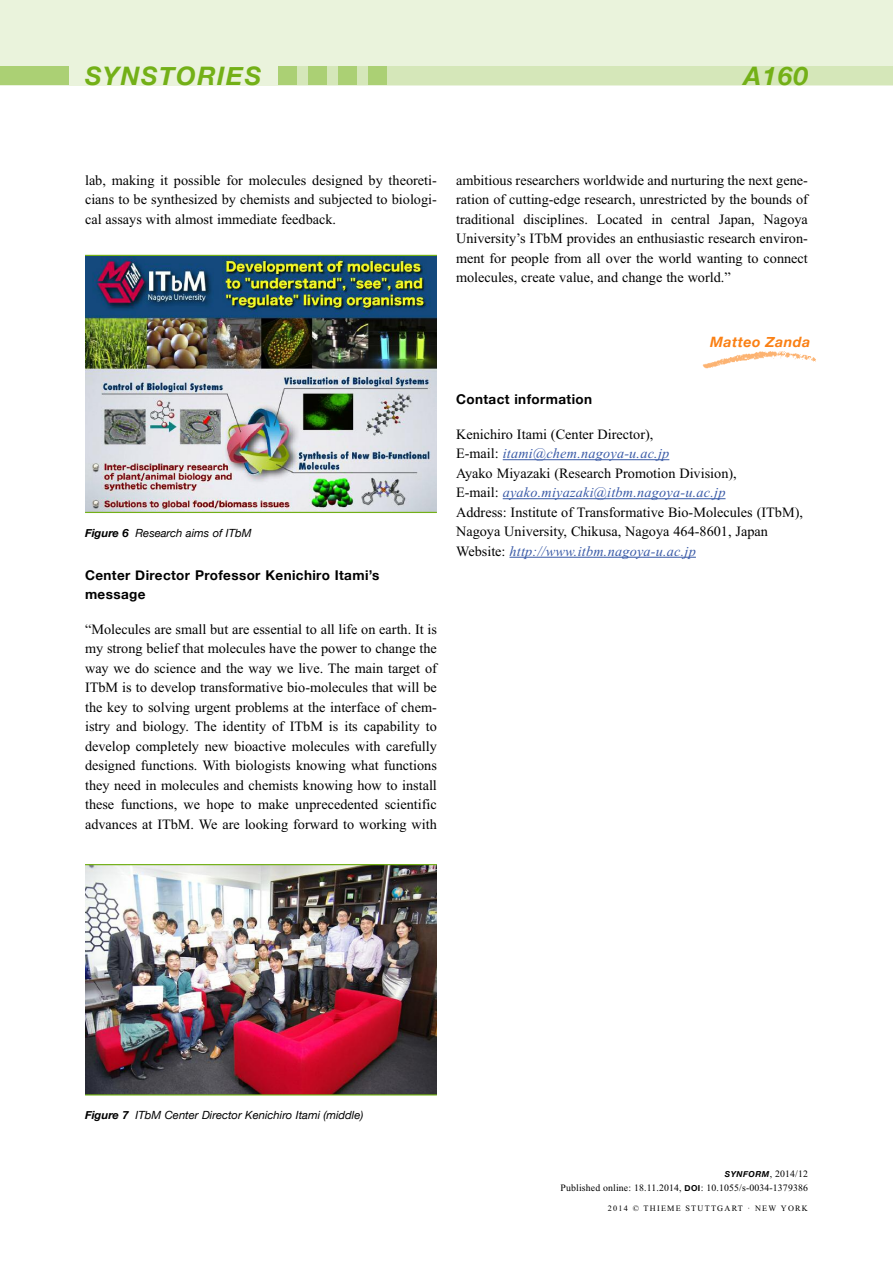
<style>
.page{position:relative;width:893px;height:1263px;background:#fff}
.page>*{position:absolute;margin:0;border:0;box-sizing:border-box;transform-origin:0 0}
.t1{font:italic 700 25.5px "Helvetica Neue";letter-spacing:.055em;color:#73b017}
.t2{font:14.25px/19.5px "Times";color:#000;text-align:justify}
.t3{font:italic 700 14.25px "Helvetica Neue";letter-spacing:.03em;color:#fa8014}
.t4{font:700 13.5px/19.5px "Helvetica Neue";letter-spacing:.03em;color:#000}
.t5{font:italic 11.25px "Helvetica Neue";color:#000}
.t6{font:9.75px/13.5px "Times";letter-spacing:.015em;color:#000;text-align:right}
.t7{font:8.25px "Times";letter-spacing:.15em;color:#000}
.s1{font-weight:700}
.s2{font-style:italic;color:#3859a6}
.s3{font-family:"Helvetica Neue";font-weight:700;font-style:italic;font-size:8.25px}
.s4{font-family:"Helvetica Neue";font-weight:700;font-size:8.25px}
</style>
<div class="page">
<hr style="left:503px;top:459px;width:166px;height:1px;background:#3859a6">
<hr style="left:503px;top:498px;width:222px;height:1px;background:#3859a6">
<hr style="left:509px;top:557px;width:187px;height:1px;background:#3859a6">
<img style="left:702px;top:351px;width:114px;height:18px">
<div style="left:0;top:0;width:893px;height:85px;background:#eaf3dc"></div>
<div style="left:0;top:66px;width:68px;height:19px;background:#abd074"></div>
<div style="left:279px;top:66px;width:614px;height:19px;background:#d5e7b9"></div>
<div style="left:279px;top:66px;width:18px;height:19px;background:#abd074"></div>
<div style="left:308px;top:66px;width:19px;height:19px;background:#abd074"></div>
<div style="left:338px;top:66px;width:19px;height:19px;background:#abd074"></div>
<div style="left:368px;top:66px;width:19px;height:19px;background:#abd074"></div>
<img style="left:85px;top:865px;width:352px;height:229px">
<hr style="left:85px;top:1094px;width:352px;height:1px;background:#73b017">
<hr style="left:85px;top:864px;width:352px;height:1px;background:#73b017">
<img style="left:85px;top:256px;width:352px;height:256px">
<hr style="left:85px;top:512px;width:352px;height:1px;background:#73b017">
<hr style="left:85px;top:255px;width:352px;height:1px;background:#73b017">
<h1 class="t1" style="left:85px;top:60px;width:178px">SynSTorIES</h1>
<h1 class="t1" style="left:744px;top:60px;width:66px">A160</h1>
<p class="t2" style="left:85px;top:170px;width:353px">lab, making it possible for molecules designed by theoreti&shy;cians to be synthesized by chemists and subjected to biologi&shy;cal assays with almost immediate feedback.</p>
<p class="t2" style="left:456px;top:170px;width:353px">ambitious researchers worldwide and nurturing the next gene&shy;ration of cutting-edge research, unrestricted by the bounds of traditional disciplines. Located in central Japan, Nagoya University’s ITbM provides an enthusiastic research environ&shy;ment for people from all over the world wanting to connect molecules, create value, and change the world.”</p>
<p class="t3" style="left:710px;top:333px;width:101px">matteo Zanda</p>
<p class="t5" style="left:85px;top:526px;width:168px"><span class="s1">figure 6</span> Research aims of ITbM</p>
<p class="t4" style="left:85px;top:565px;width:296px">Center Director Professor Kenichiro Itami’s message</p>
<p class="t2" style="left:85px;top:619px;width:353px">“Molecules are small but are essential to all life on earth. It is my strong belief that molecules have the power to change the way we do science and the way we live. The main target of ITbM is to develop transformative bio-molecules that will be the key to solving urgent problems at the interface of chem&shy;istry and biology. The identity of ITbM is its capability to develop completely new bioactive molecules with carefully designed functions. With biologists knowing what functions they need in molecules and chemists knowing how to install these functions, we hope to make unprecedented scientific advances at ITbM. We are looking forward to working with</p>
<p class="t4" style="left:456px;top:390px;width:138px">Contact information</p>
<p class="t2" style="left:456px;top:424px;width:348px;text-align:left">Kenichiro Itami (Center Director),<br>E-mail: <span class="s2">itami@chem.nagoya-u.ac.jp<br></span>Ayako Miyazaki (Research Promotion Division),<br>E-mail: <span class="s2">ayako.miyazaki@itbm.nagoya-u.ac.jp<br></span>Address: Institute of Transformative Bio-Molecules (ITbM), Nagoya University, Chikusa, Nagoya 464-8601, Japan Website: <span class="s2">http://www.itbm.nagoya-u.ac.jp</span></p>
<p class="t5" style="left:85px;top:1109px;width:280px"><span class="s1">figure 7</span> ITbM Center Director Kenichiro Itami (middle)</p>
<p class="t6" style="left:561px;top:1167px;width:249px"><span class="s3">Synform</span>, 2014/12<br>Published online: 18.11.2014, <span class="s4">DOI</span>: 10.1055/s-0034-1379386</p>
<p class="t7" style="left:608px;top:1203px;width:202px">2014 © THIEME STUTTGART · NEW YORK</p>
</div>
